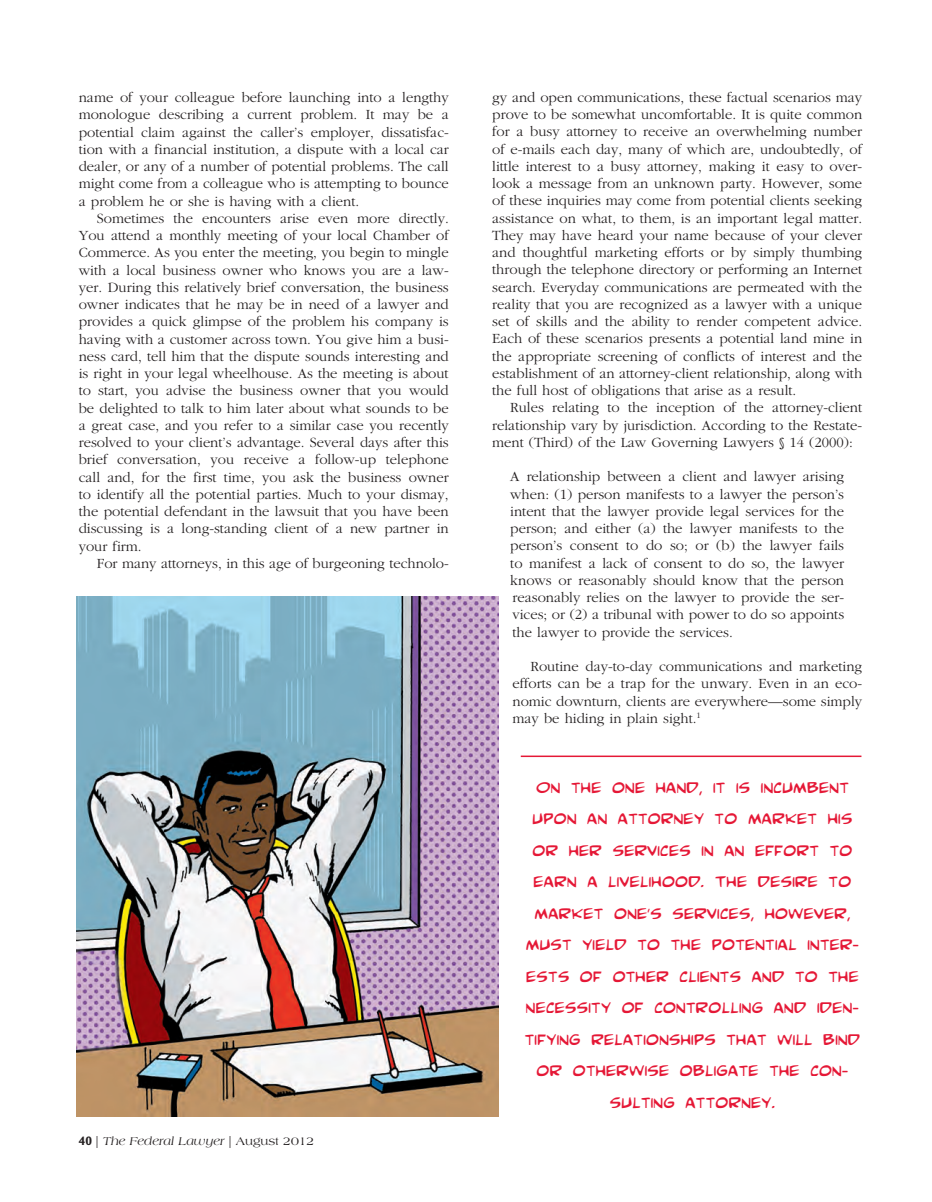
<style>
.page{position:relative;width:932px;height:1202px;background:#fff}
.page>*{position:absolute;margin:0;border:0;box-sizing:border-box;transform-origin:0 0}
.t1{font:22.5px/31.5px "Comic Book Commando";color:#e51836;text-align:center}
.t2{font:300 14.7px/17.2px "Garamond";color:#231f20;text-align:justify}
.t3{font:italic 12px "Americana";color:#231f20}
.s1{font-family:"Ocean Sans Std";font-weight:700;font-style:normal;font-size:12.75px}
.s2{font-style:normal}
</style>
<div class="page">
<img style="left:76px;top:596px;width:422px;height:520px">
<hr style="left:520px;top:755px;width:341px;height:2px;background:#e51836">
<p class="t2" style="left:79px;top:89px;width:371px">name of your colleague before launching into a lengthy monologue describing a current problem. It may be a potential claim against the caller’s employer, dissatisfac&shy;tion with a financial institution, a dispute with a local car dealer, or any of a number of potential problems. The call might come from a colleague who is attempting to bounce a problem he or she is having with a client.</p>
<p class="t2" style="left:79px;top:210px;width:371px;text-indent:18px">Sometimes the encounters arise even more directly.<br>You attend a monthly meeting of your local Chamber of Commerce. As you enter the meeting, you begin to mingle with a local business owner who knows you are a law&shy;yer. During this relatively brief conversation, the business owner indicates that he may be in need of a lawyer and provides a quick glimpse of the problem his company is having with a customer across town. You give him a busi&shy;ness card, tell him that the dispute sounds interesting and is right in your legal wheelhouse. As the meeting is about to start, you advise the business owner that you would be delighted to talk to him later about what sounds to be a great case, and you refer to a similar case you recently resolved to your client’s advantage. Several days after this brief conversation, you receive a follow-up telephone call and, for the first time, you ask the business owner to identify all the potential parties. Much to your dismay, the potential defendant in the lawsuit that you have been discussing is a long-standing client of a new partner in your firm.</p>
<p class="t2" style="left:97px;top:555px;width:353px">For many attorneys, in this age of burgeoning technolo-</p>
<p class="t3" style="left:79px;top:1134px;width:237px"><span class="s1">40</span> <span class="s2">|</span> The Federal Lawyer <span class="s2">| August 2012</span></p>
<p class="t2" style="left:492px;top:89px;width:371px">gy and open communications, these factual scenarios may prove to be somewhat uncomfortable. It is quite common for a busy attorney to receive an overwhelming number of e-mails each day, many of which are, undoubtedly, of little interest to a busy attorney, making it easy to over&shy;look a message from an unknown party. However, some of these inquiries may come from potential clients seeking assistance on what, to them, is an important legal matter.<br>They may have heard your name because of your clever and thoughtful marketing efforts or by simply thumbing through the telephone directory or performing an Internet search. Everyday communications are permeated with the reality that you are recognized as a lawyer with a unique set of skills and the ability to render competent advice.<br>Each of these scenarios presents a potential land mine in the appropriate screening of conflicts of interest and the establishment of an attorney-client relationship, along with the full host of obligations that arise as a result.</p>
<p class="t2" style="left:492px;top:399px;width:371px;text-indent:18px">Rules relating to the inception of the attorney-client relationship vary by jurisdiction. According to the Restate&shy;ment (Third) of the Law Governing Lawyers § 14 (2000):</p>
<p class="t2" style="left:510px;top:468px;width:335px">A relationship between a client and lawyer arising when: (1) person manifests to a lawyer the person’s intent that the lawyer provide legal services for the person; and either (a) the lawyer manifests to the person’s consent to do so; or (b) the lawyer fails to manifest a lack of consent to do so, the lawyer knows or reasonably should know that the person reasonably relies on the lawyer to provide the ser&shy;vices; or (2) a tribunal with power to do so appoints the lawyer to provide the services.</p>
<p class="t2" style="left:512px;top:658px;width:351px;text-indent:18px">Routine day-to-day communications and marketing efforts can be a trap for the unwary. Even in an eco&shy;nomic downturn, clients are everywhere—some simply may be hiding in plain sight.<sup>1</sup></p>
<p class="t1" style="left:524px;top:769px;width:337px">On the one hand, it is incumbent upon an attorney to market his or her services in an effort to earn a livelihood. The desire to market one's services, however, must yield to the potential inter&shy;ests of other clients and to the necessity of controlling and iden&shy;tifying relationships that will bind or otherwise obligate the con&shy;sulting attorney.</p>
</div>
